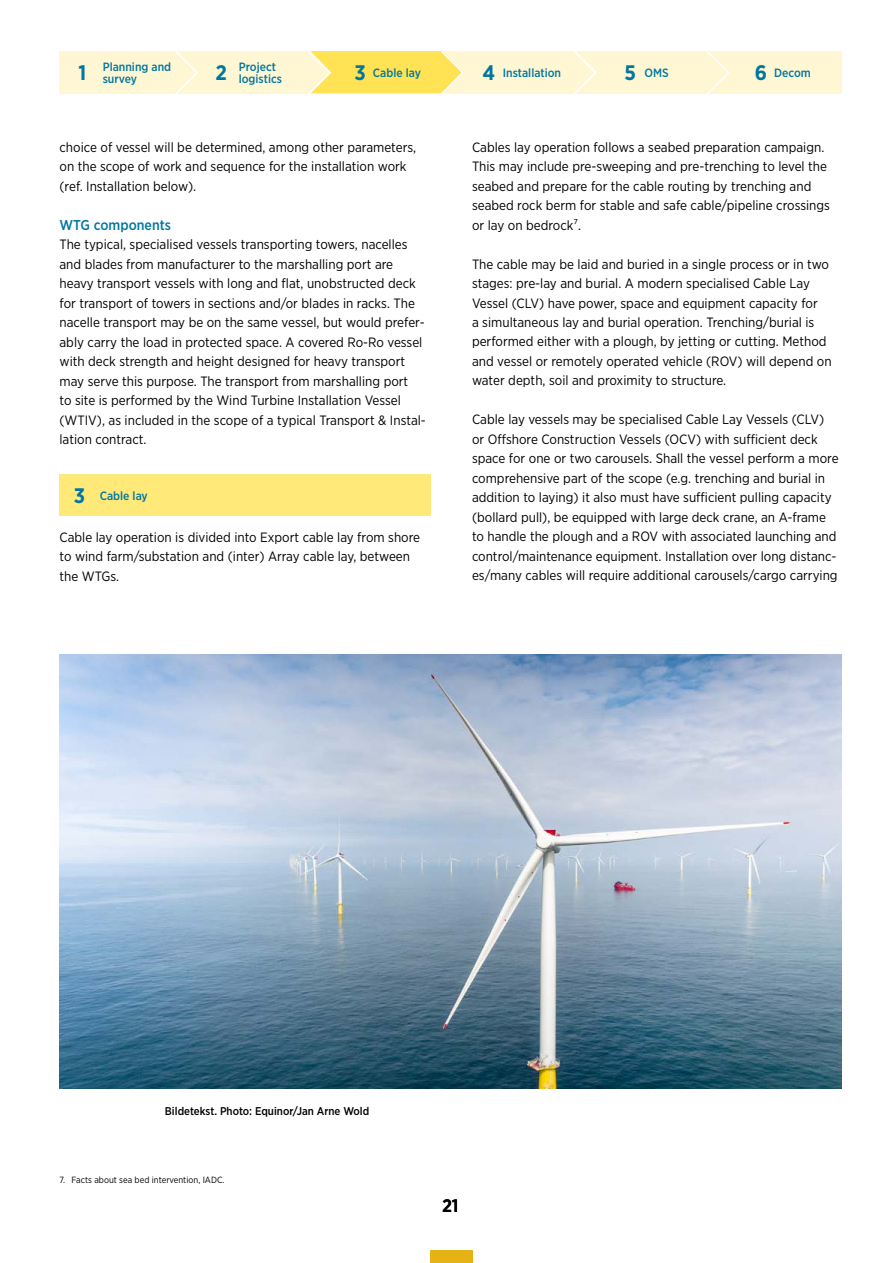
<style>
.page{position:relative;width:893px;height:1263px;background:#fff}
.page>*{position:absolute;margin:0;border:0;box-sizing:border-box;transform-origin:0 0}
.t1{font:700 18px "Gotham Narrow";color:#000}
.t2{font:500 14.25px "Gotham Narrow";color:#0077a0}
.t3{font:13.5px/19.5px "Gotham Narrow";color:#000}
.t4{font:500 12px/12px "Gotham Narrow";color:#0077a0}
.t5{font:500 11.25px "Gotham Narrow";color:#000}
.t6{font:9px "Gotham Narrow";color:#000}
.s1{font-weight:700;font-size:21px}
</style>
<div class="page">
<div style="left:431px;top:1250px;width:42px;height:13px;background:#e5b313"></div>
<img style="left:60px;top:655px;width:782px;height:434px">
<div style="left:60px;top:51px;width:782px;height:42px;background:#fff7d4"></div>
<div style="left:60px;top:475px;width:371px;height:41px;background:#ffea79"></div>
<svg style="left:174px;top:51px;width:25px;height:43px"></svg>
<svg style="left:307px;top:51px;width:158px;height:43px;background:#ffe66d"></svg>
<svg style="left:572px;top:51px;width:26px;height:43px"></svg>
<svg style="left:705px;top:51px;width:26px;height:43px"></svg>
<p class="t4" style="left:103px;top:61px;width:70px;text-indent:-24px"><span class="s1">1</span> Planning and survey</p>
<p class="t4" style="left:239px;top:61px;width:45px;text-indent:-23px"><span class="s1">2</span> Project logistics</p>
<p class="t4" style="left:354px;top:67px;width:68px"><span class="s1">3</span> Cable lay</p>
<p class="t4" style="left:482px;top:67px;width:80px"><span class="s1">4</span> Installation</p>
<p class="t4" style="left:624px;top:67px;width:46px"><span class="s1">5</span> OMS</p>
<p class="t4" style="left:755px;top:67px;width:57px"><span class="s1">6</span> Decom</p>
<p class="t3" style="left:60px;top:137px;width:358px">choice of vessel will be determined, among other parameters, on the scope of work and sequence for the installation work (ref. Installation below).</p>
<p class="t2" style="left:60px;top:215px;width:113px">WTG components</p>
<p class="t3" style="left:60px;top:234px;width:368px">The typical, specialised vessels transporting towers, nacelles and blades from manufacturer to the marshalling port are heavy transport vessels with long and flat, unobstructed deck for transport of towers in sections and/or blades in racks. The nacelle transport may be on the same vessel, but would prefer&shy;ably carry the load in protected space. A covered Ro-Ro vessel with deck strength and height designed for heavy transport may serve this purpose. The transport from marshalling port<br>to site is performed by the Wind Turbine Installation Vessel (WTIV), as included in the scope of a typical Transport &amp; Instal&shy;lation contract.</p>
<p class="t4" style="left:74px;top:489px;width:76px"><span class="s1">3</span> Cable lay</p>
<p class="t3" style="left:60px;top:527px;width:362px">Cable lay operation is divided into Export cable lay from shore to wind farm/substation and (inter) Array cable lay, between the WTGs.</p>
<p class="t3" style="left:472px;top:137px;width:359px">Cables lay operation follows a seabed preparation campaign.<br>This may include pre-sweeping and pre-trenching to level the seabed and prepare for the cable routing by trenching and seabed rock berm for stable and safe cable/pipeline crossings or lay on bedrock⁷.</p>
<p class="t3" style="left:472px;top:254px;width:361px">The cable may be laid and buried in a single process or in two stages: pre-lay and burial. A modern specialised Cable Lay Vessel (CLV) have power, space and equipment capacity for<br>a simultaneous lay and burial operation. Trenching/burial is performed either with a plough, by jetting or cutting. Method and vessel or remotely operated vehicle (ROV) will depend on water depth, soil and proximity to structure.</p>
<p class="t3" style="left:472px;top:410px;width:368px">Cable lay vessels may be specialised Cable Lay Vessels (CLV) or Offshore Construction Vessels (OCV) with sufficient deck space for one or two carousels. Shall the vessel perform a more comprehensive part of the scope (e.g. trenching and burial in addition to laying) it also must have sufficient pulling capacity (bollard pull), be equipped with large deck crane, an A-frame to handle the plough and a ROV with associated launching and control/maintenance equipment. Installation over long distanc&shy;es/many cables will require additional carousels/cargo carrying</p>
<p class="t5" style="left:165px;top:1104px;width:206px">Bildetekst. Photo: Equinor/Jan Arne Wold</p>
<p class="t6" style="left:60px;top:1174px;width:167px">7. Facts about sea bed intervention, IADC.</p>
<h1 class="t1" style="left:442px;top:1194px;width:18px">21</h1>
</div>
